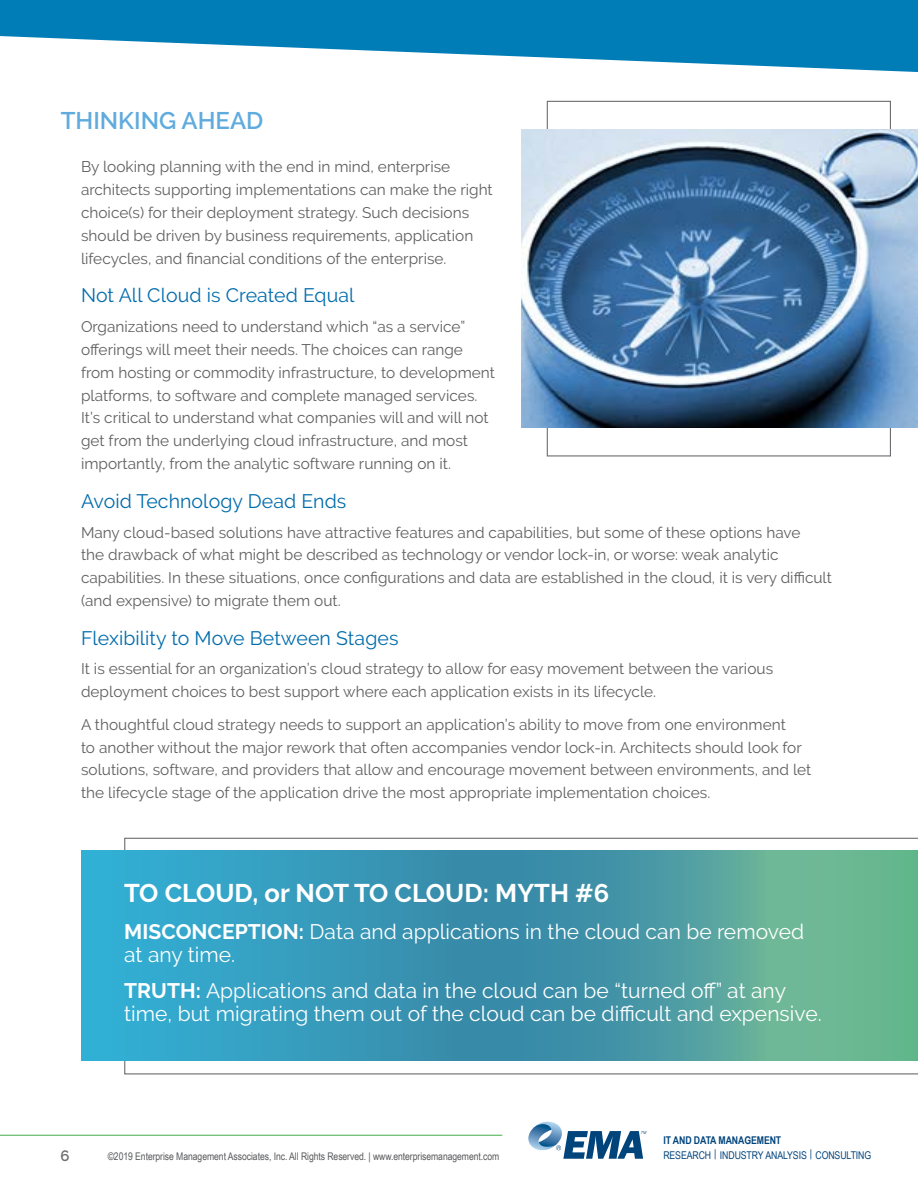
<style>
.page{position:relative;width:918px;height:1188px;background:#fff}
.page>*{position:absolute;margin:0;border:0;box-sizing:border-box;transform-origin:0 0}
.t1{font:700 25.5px "Raleway";color:#fff}
.t2{font:600 24px "Raleway";color:#60abde}
.t3{font:21px/22.8px "Raleway";color:#fff}
.t4{font:19.5px "Raleway";letter-spacing:.005em;color:#006cac}
.t5{font:15.3px/23px "Raleway";color:#5f5f5f}
.t6{font:600 15px "Raleway";color:#6d6e71}
.t7{font:10.65px/14.5px "Arial Narrow";letter-spacing:-.01em;color:#00447c}
.t8{font:10.5px "Arial Narrow";letter-spacing:-.005em;color:#58595b}
.s1{font-weight:700}
</style>
<div class="page">
<svg style="left:0;top:0;width:918px;height:72px;fill:#007db7"></svg>
<svg style="left:528px;top:1122px;width:118px;height:37px"></svg>
<hr style="left:0;top:1135px;width:502px;height:1px;background:#41ad49">
<svg style="left:124px;top:838px;width:794px;height:236px"></svg>
<svg style="left:82px;top:851px;width:836px;height:209px;background:#45a0ae"></svg>
<img style="left:522px;top:130px;width:396px;height:298px">
<h2 class="t2" style="left:61px;top:107px;width:204px">THINKING AHEAD</h2>
<p class="t5" style="left:81px;top:155px;width:413px">By looking planning with the end in mind, enterprise architects supporting implementations can make the right choice(s) for their deployment strategy. Such decisions should be driven by business requirements, application lifecycles, and financial conditions of the enterprise.</p>
<p class="t4" style="left:81px;top:284px;width:275px">Not All Cloud is Created Equal</p>
<p class="t5" style="left:81px;top:315px;width:415px">Organizations need to understand which “as a service” offerings will meet their needs. The choices can range from hosting or commodity infrastructure, to development platforms, to software and complete managed services.<br>It’s critical to understand what companies will and will not get from the underlying cloud infrastructure, and most importantly, from the analytic software running on it.</p>
<p class="t4" style="left:81px;top:490px;width:267px">Avoid Technology Dead Ends</p>
<p class="t5" style="left:81px;top:521px;width:753px">Many cloud-based solutions have attractive features and capabilities, but some of these options have<br>the drawback of what might be described as technology or vendor lock-in, or worse: weak analytic capabilities. In these situations, once configurations and data are established in the cloud, it is very difficult (and expensive) to migrate them out.</p>
<p class="t4" style="left:81px;top:627px;width:319px">Flexibility to Move Between Stages</p>
<p class="t5" style="left:81px;top:658px;width:694px">It is essential for an organization’s cloud strategy to allow for easy movement between the various deployment choices to best support where each application exists in its lifecycle.</p>
<p class="t5" style="left:81px;top:713px;width:732px">A thoughtful cloud strategy needs to support an application’s ability to move from one environment<br>to another without the major rework that often accompanies vendor lock-in. Architects should look for solutions, software, and providers that allow and encourage movement between environments, and let the lifecycle stage of the application drive the most appropriate implementation choices.</p>
<h1 class="t1" style="left:124px;top:879px;width:487px">TO CLOUD, or NOT TO CLOUD: MYTH #6</h1>
<h3 class="t3" style="left:124px;top:920px;width:681px"><span class="s1">MISCONCEPTION:</span> Data and applications in the cloud can be removed at any time.</h3>
<h3 class="t3" style="left:124px;top:979px;width:699px"><span class="s1">TRUTH:</span> Applications and data in the cloud can be “turned off” at any time, but migrating them out of the cloud can be difficult and expensive.</h3>
<p class="t6" style="left:61px;top:1147px;width:11px">6</p>
<p class="t8" style="left:108px;top:1149px;width:393px">©2019 Enterprise Management Associates, Inc. All Rights Reserved. | www.enterprisemanagement.com</p>
<p class="t7" style="left:663px;top:1133px;width:209px"><span class="s1">IT AND DATA MANAGEMENT<br></span>RESEARCH <sup>|</sup> INDUSTRY ANALYSIS <sup>|</sup> CONSULTING</p>
</div>
